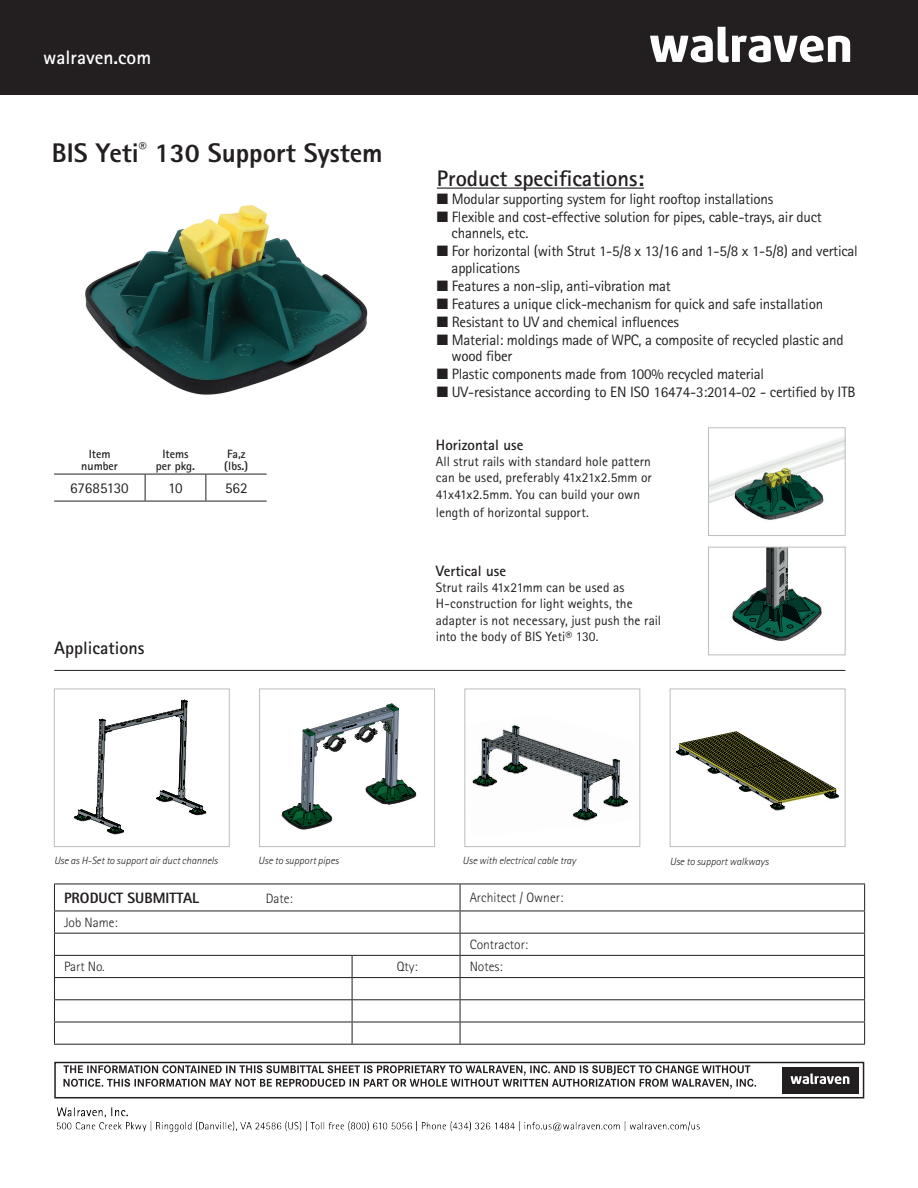
<style>
.page{position:relative;width:918px;height:1188px;background:#fff}
.page>*{position:absolute;margin:0;border:0;box-sizing:border-box;transform-origin:0 0}
.t1{font:800 27px "Rotis Sans Serif Std";color:#231f20}
.t2{font:700 22.5px "Rotis Sans Serif Std";color:#231f20}
.t3{font:700 19.5px "Rotis Sans Serif Std";color:#fff}
.t4{font:700 18px "Rotis Sans Serif Std";color:#231f20}
.t5{font:15px/16.5px "Rotis Sans Serif Std";letter-spacing:-.015em;color:#231f20}
.t6{font:700 15px "Rotis Sans Serif Std";color:#231f20}
.t7{font:800 15px "Rotis Sans Serif Std";color:#231f20}
.t8{font:13.5px/16.2px "Rotis Sans Serif Std";letter-spacing:.005em;color:#231f20;text-align:justify}
.t9{font:300 13.5px "Rotis Sans Serif Std";color:#231f20}
.t10{font:700 12px/12px "Rotis Sans Serif Std";color:#231f20;text-align:center}
.t11{font:italic 300 10.5px "Rotis Sans Serif Std";color:#231f20}
</style>
<div class="page">
<div style="left:0;top:0;width:918px;height:94px;background:#231f20"></div>
<svg style="left:650px;top:26px;width:201px;height:37px"></svg>
<svg style="left:55px;top:885px;width:809px;height:159px"></svg>
<hr style="left:54px;top:884px;width:298px;height:1px;background:#231f20">
<hr style="left:352px;top:884px;width:108px;height:1px;background:#231f20">
<hr style="left:54px;top:911px;width:298px;height:1px;background:#231f20">
<hr style="left:352px;top:911px;width:108px;height:1px;background:#231f20">
<hr style="left:460px;top:884px;width:405px;height:1px;background:#231f20">
<hr style="left:460px;top:911px;width:405px;height:1px;background:#231f20">
<hr style="left:54px;top:933px;width:298px;height:1px;background:#231f20">
<hr style="left:352px;top:933px;width:108px;height:1px;background:#231f20">
<hr style="left:460px;top:933px;width:405px;height:1px;background:#231f20">
<hr style="left:54px;top:955px;width:298px;height:1px;background:#231f20">
<hr style="left:352px;top:955px;width:108px;height:1px;background:#231f20">
<hr style="left:460px;top:955px;width:405px;height:1px;background:#231f20">
<hr style="left:54px;top:977px;width:298px;height:1px;background:#231f20">
<hr style="left:352px;top:977px;width:108px;height:1px;background:#231f20">
<hr style="left:460px;top:977px;width:405px;height:1px;background:#231f20">
<hr style="left:54px;top:999px;width:298px;height:1px;background:#231f20">
<hr style="left:352px;top:999px;width:108px;height:1px;background:#231f20">
<hr style="left:460px;top:999px;width:405px;height:1px;background:#231f20">
<hr style="left:54px;top:1022px;width:298px;height:1px;background:#231f20">
<svg style="left:54px;top:884px;width:1px;height:160px"></svg>
<hr style="left:352px;top:1022px;width:108px;height:1px;background:#231f20">
<svg style="left:352px;top:956px;width:1px;height:88px"></svg>
<hr style="left:460px;top:1022px;width:405px;height:1px;background:#231f20">
<svg style="left:460px;top:884px;width:1px;height:160px"></svg>
<svg style="left:864px;top:884px;width:1px;height:160px"></svg>
<hr style="left:54px;top:1044px;width:298px;height:1px;background:#231f20">
<hr style="left:352px;top:1044px;width:108px;height:1px;background:#231f20">
<hr style="left:460px;top:1044px;width:405px;height:1px;background:#231f20">
<hr style="left:54px;top:501px;width:91px;height:1px;background:#231f20">
<hr style="left:145px;top:501px;width:61px;height:1px;background:#231f20">
<hr style="left:206px;top:501px;width:61px;height:1px;background:#231f20">
<svg style="left:54px;top:473px;width:213px;height:28px"></svg>
<hr style="left:437px;top:188px;width:207px;height:1px;background:#231f20">
<img style="left:85px;top:205px;width:283px;height:190px">
<svg style="left:74px;top:700px;width:132px;height:134px"></svg>
<div style="left:54px;top:689px;width:176px;height:158px;border:1px solid #bcbdc0"></div>
<svg style="left:676px;top:731px;width:162px;height:78px"></svg>
<div style="left:670px;top:689px;width:175px;height:158px;border:1px solid #bcbdc0"></div>
<svg style="left:473px;top:726px;width:155px;height:94px"></svg>
<div style="left:465px;top:689px;width:175px;height:158px;border:1px solid #bcbdc0"></div>
<svg style="left:282px;top:704px;width:133px;height:125px"></svg>
<div style="left:259px;top:689px;width:176px;height:158px;border:1px solid #bcbdc0"></div>
<img style="left:710px;top:437px;width:133px;height:83px">
<div style="left:708px;top:428px;width:137px;height:108px;border:1px solid #bcbdc0"></div>
<img style="left:732px;top:549px;width:90px;height:92px">
<div style="left:708px;top:547px;width:137px;height:108px;border:1px solid #bcbdc0"></div>
<hr style="left:54px;top:670px;width:791px;height:1px;background:#231f20">
<img style="left:57px;top:1107px;width:643px;height:25px">
<svg style="left:63px;top:1065px;width:693px;height:24px"></svg>
<div style="left:54px;top:1062px;width:810px;height:36px;border:2px solid #231f20"></div>
<div style="left:782px;top:1067px;width:77px;height:27px;background:#231f20"></div>
<svg style="left:791px;top:1074px;width:58px;height:10px"></svg>
<h3 class="t3" style="left:43px;top:45px;width:109px">walraven.com</h3>
<h1 class="t1" style="left:52px;top:136px;width:332px">BIS Yeti<sup>®</sup> 130 Support System</h1>
<p class="t10" style="left:81px;top:448px;width:38px">Item number</p>
<p class="t10" style="left:156px;top:448px;width:41px">Items per pkg.</p>
<p class="t10" style="left:224px;top:448px;width:25px;text-align:left">Fa,z (lbs.)</p>
<p class="t5" style="left:70px;top:479px;width:60px">67685130</p>
<p class="t5" style="left:168px;top:479px;width:16px">10</p>
<p class="t5" style="left:225px;top:479px;width:24px">562</p>
<p class="t4" style="left:54px;top:637px;width:92px">Applications</p>
<h2 class="t2" style="left:437px;top:164px;width:209px">Product specifications:</h2>
<p class="t5" style="left:437px;top:190px;width:338px">■ Modular supporting system for light rooftop installations</p>
<p class="t5" style="left:452px;top:208px;width:372px;text-indent:-15px">■ Flexible and cost-effective solution for pipes, cable-trays, air duct channels, etc.</p>
<p class="t5" style="left:452px;top:243px;width:408px;text-indent:-15px">■ For horizontal (with Strut 1-5/8 x 13/16 and 1-5/8 x 1-5/8) and vertical applications</p>
<p class="t5" style="left:437px;top:277px;width:236px">■ Features a non-slip, anti-vibration mat</p>
<p class="t5" style="left:437px;top:295px;width:388px">■ Features a unique click-mechanism for quick and safe installation</p>
<p class="t5" style="left:437px;top:313px;width:244px">■ Resistant to UV and chemical influences</p>
<p class="t5" style="left:452px;top:331px;width:394px;text-indent:-15px">■ Material: moldings made of WPC, a composite of recycled plastic and wood fiber</p>
<p class="t5" style="left:437px;top:366px;width:329px">■ Plastic components made from 100% recycled material</p>
<p class="t5" style="left:437px;top:384px;width:420px">■ UV-resistance according to EN ISO 16474-3:2014-02 - certified by ITB</p>
<p class="t6" style="left:436px;top:435px;width:89px">Horizontal use</p>
<p class="t8" style="left:436px;top:453px;width:217px">All strut rails with standard hole pattern can be used, preferably 41x21x2.5mm or 41x41x2.5mm. You can build your own</p>
<p class="t8" style="left:436px;top:504px;width:154px">length of horizontal support.</p>
<p class="t6" style="left:436px;top:561px;width:72px">Vertical use</p>
<p class="t8" style="left:436px;top:579px;width:227px;text-align:left">Strut rails 41x21mm can be used as H-construction for light weights, the adapter is not necessary, just push the rail into the body of BIS Yeti® 130.</p>
<p class="t11" style="left:54px;top:855px;width:165px">Use as H-Set to support air duct channels</p>
<p class="t11" style="left:258px;top:855px;width:82px">Use to support pipes</p>
<p class="t11" style="left:463px;top:855px;width:115px">Use with electrical cable tray</p>
<p class="t11" style="left:670px;top:856px;width:100px">Use to support walkways</p>
<p class="t7" style="left:64px;top:888px;width:137px">PRODUCT SUBMITTAL</p>
<p class="t9" style="left:266px;top:890px;width:28px">Date:</p>
<p class="t9" style="left:470px;top:890px;width:95px">Architect / Owner:</p>
<p class="t9" style="left:64px;top:914px;width:55px">Job Name:</p>
<p class="t9" style="left:470px;top:937px;width:60px">Contractor:</p>
<p class="t9" style="left:64px;top:959px;width:42px">Part No.</p>
<p class="t9" style="left:397px;top:959px;width:23px">Qty:</p>
<p class="t9" style="left:470px;top:959px;width:34px">Notes:</p>
</div>
